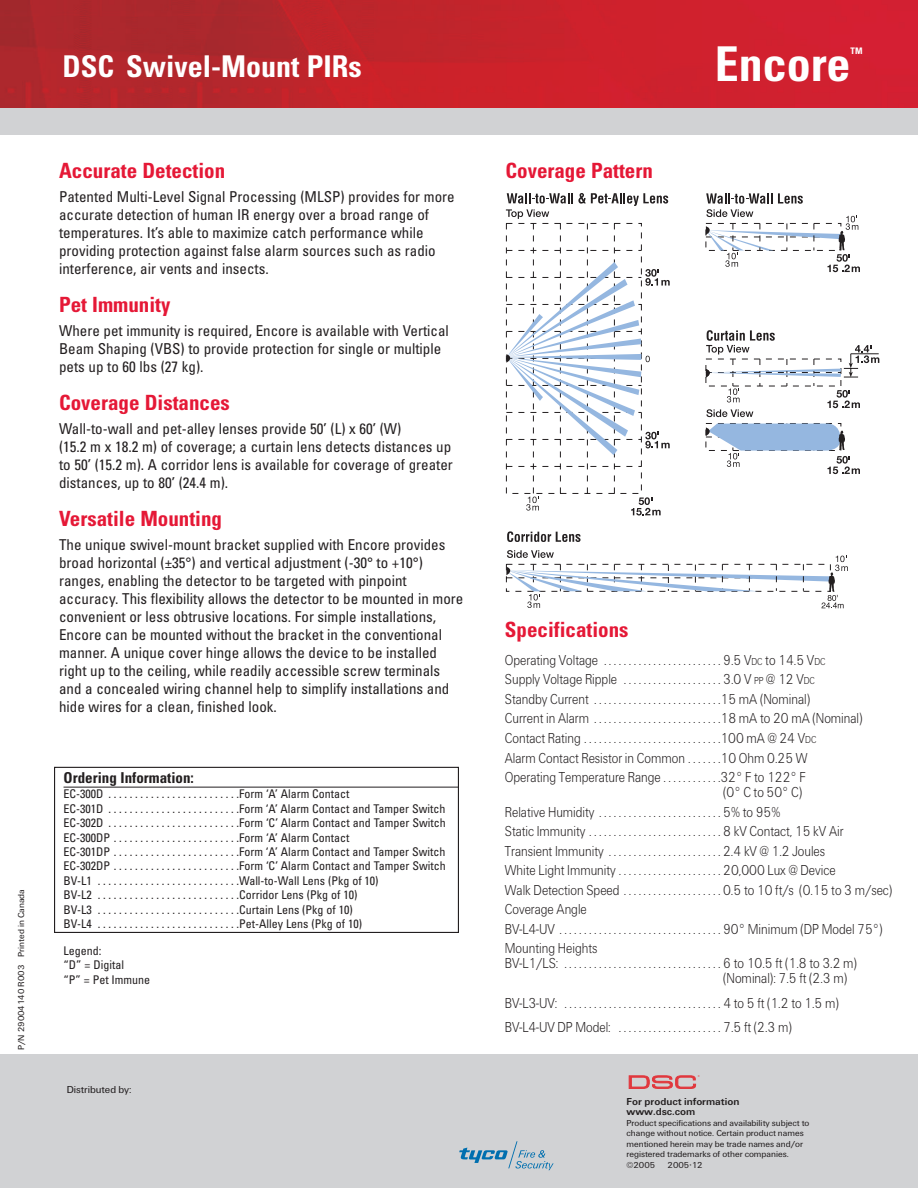
<style>
.page{position:relative;width:918px;height:1188px;background:#fff}
.page>*{position:absolute;margin:0;border:0;box-sizing:border-box;transform-origin:0 0}
.t1{font:700 condensed 48px "Univers";color:#fff}
.t2{font:700 condensed 30px "Univers";color:#fff}
.t3{font:700 condensed 21px "Univers";color:#e51836}
.t4{font:condensed 15px/18px "Univers";color:#231f20}
.t5{font:300 15px/19.5px "U45 Univers";color:#231f20;scale:.85 1}
.t6{font:700 condensed 15px "Univers";color:#231f20}
.t7{font:condensed 12px/14.4px "Univers";color:#231f20}
.t8{font:700 10.5px/10.5px "U65 Univers";color:#231f20}
.t9{font:10.5px "U55 Univers";color:#231f20}
.t10{font:9px/10.5px "U55 Univers";color:#231f20}
.t11{font:700 condensed 9px "Univers";color:#fff}
.s1{font-size:10.5px}
</style>
<div class="page">
<div style="left:54px;top:767px;width:405px;height:166px;border:1px solid #231f20"></div>
<hr style="left:64px;top:787px;width:394px;height:1px;background:#231f20">
<img style="left:0;top:0;width:918px;height:108px">
<div style="left:0;top:1054px;width:918px;height:134px;background:#d1d2d4"></div>
<svg style="left:459px;top:1141px;width:95px;height:29px"></svg>
<svg style="left:629px;top:1075px;width:71px;height:14px"></svg>
<div style="left:0;top:108px;width:918px;height:27px;background:#d1d2d4"></div>
<svg style="left:706px;top:423px;width:154px;height:51px"></svg>
<svg style="left:706px;top:330px;width:173px;height:87px"></svg>
<svg style="left:507px;top:531px;width:74px;height:11px"></svg>
<svg style="left:506px;top:550px;width:342px;height:58px"></svg>
<svg style="left:506px;top:193px;width:164px;height:323px"></svg>
<svg style="left:706px;top:193px;width:154px;height:79px"></svg>
<h2 class="t2" style="left:63px;top:55px;width:301px">DSC Swivel-Mount PIRs</h2>
<p class="t10" style="left:17px;top:1050px;width:163px;rotate:-90deg">P/N 29004140 R003 Printed in Canada</p>
<h3 class="t3" style="left:59px;top:163px;width:168px">Accurate Detection</h3>
<p class="t4" style="left:59px;top:189px;width:397px">Patented Multi-Level Signal Processing (MLSP) provides for more accurate detection of human IR energy over a broad range of temperatures. It’s able to maximize catch performance while providing protection against false alarm sources such as radio interference, air vents and insects.</p>
<h3 class="t3" style="left:59px;top:297px;width:113px">Pet Immunity</h3>
<p class="t4" style="left:59px;top:323px;width:391px">Where pet immunity is required, Encore is available with Vertical<br>Beam Shaping (VBS) to provide protection for single or multiple pets up to 60 lbs (27 kg).</p>
<h3 class="t3" style="left:59px;top:395px;width:172px">Coverage Distances</h3>
<p class="t4" style="left:59px;top:421px;width:395px">Wall-to-wall and pet-alley lenses provide 50’ (L) x 60’ (W)<br>(15.2 m x 18.2 m) of coverage; a curtain lens detects distances up to 50’ (15.2 m). A corridor lens is available for coverage of greater distances, up to 80’ (24.4 m).</p>
<h3 class="t3" style="left:59px;top:510px;width:165px">Versatile Mounting</h3>
<p class="t4" style="left:59px;top:537px;width:406px">The unique swivel-mount bracket supplied with Encore provides broad horizontal (±35°) and vertical adjustment (-30° to +10°) ranges, enabling the detector to be targeted with pinpoint accuracy. This flexibility allows the detector to be mounted in more convenient or less obtrusive locations. For simple installations, Encore can be mounted without the bracket in the conventional manner. A unique cover hinge allows the device to be installed right up to the ceiling, while readily accessible screw terminals and a concealed wiring channel help to simplify installations and hide wires for a clean, finished look.</p>
<p class="t6" style="left:64px;top:772px;width:132px">Ordering Information:</p>
<p class="t7" style="left:64px;top:788px;width:384px">EC-300D . . . . . . . . . . . . . . . . . . . . . . . . .Form ‘A’ Alarm Contact<br>EC-301D . . . . . . . . . . . . . . . . . . . . . . . . .Form ‘A’ Alarm Contact and Tamper Switch EC-302D . . . . . . . . . . . . . . . . . . . . . . . . .Form ‘C’ Alarm Contact and Tamper Switch EC-300DP . . . . . . . . . . . . . . . . . . . . . . . .Form ‘A’ Alarm Contact<br>EC-301DP . . . . . . . . . . . . . . . . . . . . . . . .Form ‘A’ Alarm Contact and Tamper Switch EC-302DP . . . . . . . . . . . . . . . . . . . . . . . .Form ‘C’ Alarm Contact and Tamper Switch BV-L1 . . . . . . . . . . . . . . . . . . . . . . . . . . .Wall-to-Wall Lens (Pkg of 10)<br>BV-L2 . . . . . . . . . . . . . . . . . . . . . . . . . . .Corridor Lens (Pkg of 10)<br>BV-L3 . . . . . . . . . . . . . . . . . . . . . . . . . . .Curtain Lens (Pkg of 10)<br>BV-L4 . . . . . . . . . . . . . . . . . . . . . . . . . . .Pet-Alley Lens (Pkg of 10)</p>
<p class="t7" style="left:64px;top:944px;width:88px">Legend:<br>“D” = Digital<br>“P” = Pet Immune</p>
<p class="t9" style="left:67px;top:1086px;width:66px">Distributed by:</p>
<h3 class="t3" style="left:506px;top:162px;width:149px">Coverage Pattern</h3>
<h1 class="t1" style="left:715px;top:47px;width:137px">Encore</h1>
<p class="t11" style="left:851px;top:48px;width:13px">TM</p>
<h3 class="t3" style="left:505px;top:622px;width:125px">Specifications</h3>
<p class="t5" style="left:505px;top:651px;width:422px">Operating Voltage . . . . . . . . . . . . . . . . . . . . . . . . 9.5 V<span class="s1">DC</span> to 14.5 V<span class="s1">DC </span>Supply Voltage Ripple . . . . . . . . . . . . . . . . . . . . 3.0 V <span class="s1">PP</span> @ 12 V<span class="s1">DC<br></span>Standby Current . . . . . . . . . . . . . . . . . . . . . . . . . .15 mA (Nominal)<br>Current in Alarm . . . . . . . . . . . . . . . . . . . . . . . . . .18 mA to 20 mA (Nominal)<br>Contact Rating . . . . . . . . . . . . . . . . . . . . . . . . . . . .100 mA @ 24 V<span class="s1">DC<br></span>Alarm Contact Resistor in Common . . . . . . .10 Ohm 0.25 W Operating Temperature Range . . . . . . . . . . . .32° F to 122° F</p>
<p class="t5" style="left:505px;top:803px;width:457px">Relative Humidity . . . . . . . . . . . . . . . . . . . . . . . . . 5% to 95%<br>Static Immunity . . . . . . . . . . . . . . . . . . . . . . . . . . . 8 kV Contact, 15 kV Air Transient Immunity . . . . . . . . . . . . . . . . . . . . . . . 2.4 kV @ 1.2 Joules<br>White Light Immunity . . . . . . . . . . . . . . . . . . . . . 20,000 Lux @ Device<br>Walk Detection Speed . . . . . . . . . . . . . . . . . . . . 0.5 to 10 ft/s (0.15 to 3 m/sec)<br>Coverage Angle<br>BV-L4-UV . . . . . . . . . . . . . . . . . . . . . . . . . . . . . . . . . 90° Minimum (DP Model 75°)<br>Mounting Heights</p>
<p class="t5" style="left:505px;top:955px;width:416px">BV-L1/LS: . . . . . . . . . . . . . . . . . . . . . . . . . . . . . . . . 6 to 10.5 ft (1.8 to 3.2 m)</p>
<p class="t5" style="left:505px;top:992px;width:394px;line-height:24.2px">BV-L3-UV: . . . . . . . . . . . . . . . . . . . . . . . . . . . . . . . . 4 to 5 ft (1.2 to 1.5 m)<br>BV-L4-UV DP Model: . . . . . . . . . . . . . . . . . . . . . 7.5 ft (2.3 m)</p>
<p class="t8" style="left:627px;top:1097px;width:114px">For product information www.dsc.com</p>
<p class="t10" style="left:627px;top:1118px;width:184px">Product specifications and availability subject to change without notice. Certain product names mentioned herein may be trade names and/or registered trademarks of other companies. ©2005</p>
<p class="t10" style="left:668px;top:1160px;width:37px">2005•12</p>
</div>
